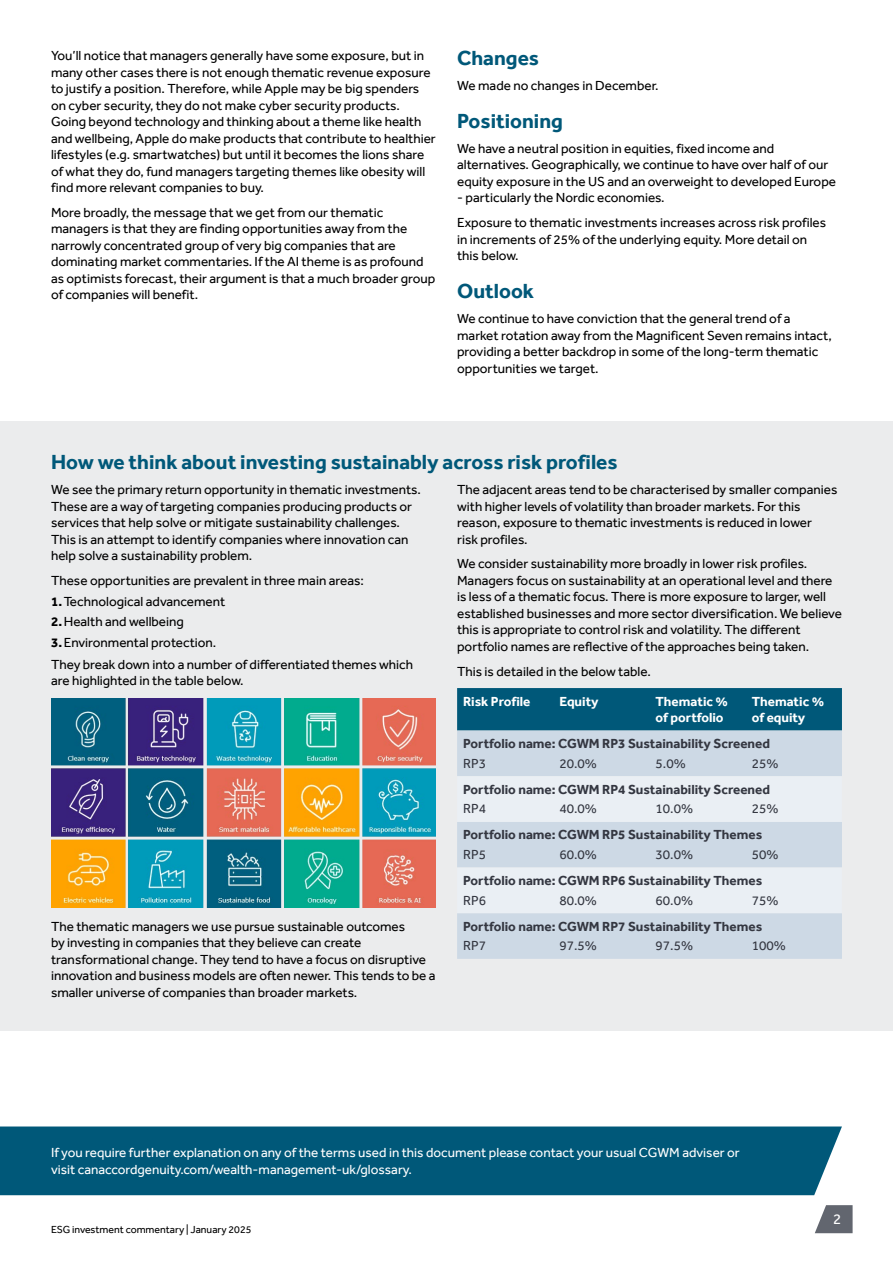
<style>
.page{position:relative;width:893px;height:1263px;background:#fff}
.page>*{position:absolute;margin:0;border:0;box-sizing:border-box;transform-origin:0 0}
.CG_II_Header{font:700 21px "Effra";color:#005879}
.CG_II_Body_Copy{font:700 21px "Effra";color:#005879}
.t1{font:15px "Effra";color:#fff}
.CG_II_Body_Copy-2{font:13.5px/16.5px "Effra";color:#000}
.CG_II_Subheader{font:700 13.5px "Effra";color:#343741}
.CG_II_Body_Copy-3{font:13.5px/16.5px "Effra";color:#fff}
.CG_II_Body_Copy-4{font:13.5px "Effra";color:#343741}
.CG_II_Subheader-2{font:700 13.5px/16.5px "Effra";color:#fff}
.t2{font:10.5px "Effra";color:#000}
.s1{font-weight:700}
</style>
<div class="page">
<svg style="left:815px;top:1205px;width:38px;height:28px"></svg>
<div style="left:0;top:1126px;width:842px;height:69px;background:#005879"></div>
<div style="left:0;top:421px;width:893px;height:609px;background:#ebeced"></div>
<img style="left:51px;top:699px;width:385px;height:208px">
<div style="left:457px;top:688px;width:385px;height:42px;background:#005879"></div>
<div style="left:457px;top:730px;width:385px;height:229px;background:#cdd9e5"></div>
<svg style="left:457px;top:776px;width:385px;height:137px"></svg>
<p class="CG_II_Body_Copy-2" style="left:51px;top:47px;width:386px">You’ll notice that managers generally have some exposure, but in many other cases there is not enough thematic revenue exposure to justify a position. Therefore, while Apple may be big spenders on cyber security, they do not make cyber security products.<br>Going beyond technology and thinking about a theme like health and wellbeing, Apple do make products that contribute to healthier lifestyles (e.g. smartwatches) but until it becomes the lions share of what they do, fund managers targeting themes like obesity will find more relevant companies to buy.</p>
<p class="CG_II_Body_Copy-2" style="left:51px;top:204px;width:386px">More broadly, the message that we get from our thematic managers is that they are finding opportunities away from the narrowly concentrated group of very big companies that are dominating market commentaries. If the AI theme is as profound as optimists forecast, their argument is that a much broader group of companies will benefit.</p>
<p class="CG_II_Body_Copy" style="left:457px;top:46px;width:83px">Changes</p>
<p class="CG_II_Body_Copy-2" style="left:457px;top:77px;width:203px">We made no changes in December.</p>
<p class="CG_II_Header" style="left:457px;top:108px;width:107px">Positioning</p>
<p class="CG_II_Body_Copy-2" style="left:457px;top:140px;width:380px">We have a neutral position in equities, fixed income and alternatives. Geographically, we continue to have over half of our equity exposure in the US and an overweight to developed Europe</p>
<p class="CG_II_Body_Copy-2" style="left:457px;top:189px;width:209px">- particularly the Nordic economies.</p>
<p class="CG_II_Body_Copy-2" style="left:457px;top:214px;width:371px">Exposure to thematic investments increases across risk profiles in increments of 25% of the underlying equity. More detail on this below.</p>
<p class="CG_II_Header" style="left:457px;top:279px;width:79px">Outlook</p>
<p class="CG_II_Body_Copy-2" style="left:457px;top:310px;width:376px">We continue to have conviction that the general trend of a market rotation away from the Magnificent Seven remains intact, providing a better backdrop in some of the long-term thematic opportunities we target.</p>
<p class="CG_II_Header" style="left:51px;top:449px;width:568px">How we think about investing sustainably across risk profiles</p>
<p class="CG_II_Body_Copy-2" style="left:51px;top:481px;width:371px">We see the primary return opportunity in thematic investments.<br>These are a way of targeting companies producing products or services that help solve or mitigate sustainability challenges.<br>This is an attempt to identify companies where innovation can help solve a sustainability problem.</p>
<p class="CG_II_Body_Copy-2" style="left:51px;top:572px;width:314px">These opportunities are prevalent in three main areas:</p>
<p class="CG_II_Body_Copy-2" style="left:51px;top:593px;width:176px"><span class="s1">1.</span>Technological advancement</p>
<p class="CG_II_Body_Copy-2" style="left:51px;top:613px;width:134px"><span class="s1">2.</span>Health and wellbeing</p>
<p class="CG_II_Body_Copy-2" style="left:51px;top:634px;width:167px"><span class="s1">3.</span>Environmental protection.</p>
<p class="CG_II_Body_Copy-2" style="left:51px;top:656px;width:364px">They break down into a number of differentiated themes which are highlighted in the table below.</p>
<p class="CG_II_Body_Copy-2" style="left:457px;top:481px;width:382px">The adjacent areas tend to be characterised by smaller companies with higher levels of volatility than broader markets. For this reason, exposure to thematic investments is reduced in lower<br>risk profiles.</p>
<p class="CG_II_Body_Copy-2" style="left:457px;top:555px;width:386px">We consider sustainability more broadly in lower risk profiles.<br>Managers focus on sustainability at an operational level and there is less of a thematic focus. There is more exposure to larger, well established businesses and more sector diversification. We believe this is appropriate to control risk and volatility. The different portfolio names are reflective of the approaches being taken.</p>
<p class="CG_II_Body_Copy-2" style="left:457px;top:663px;width:195px">This is detailed in the below table.</p>
<p class="CG_II_Subheader-2" style="left:463px;top:693px;width:69px">Risk Profile</p>
<p class="CG_II_Subheader-2" style="left:559px;top:693px;width:41px">Equity</p>
<p class="CG_II_Subheader-2" style="left:655px;top:693px;width:74px">Thematic % of portfolio</p>
<p class="CG_II_Subheader-2" style="left:752px;top:693px;width:74px">Thematic % of equity</p>
<p class="CG_II_Subheader" style="left:463px;top:735px;width:308px">Portfolio name: CGWM RP3 Sustainability Screened</p>
<p class="CG_II_Body_Copy-4" style="left:463px;top:755px;width:24px">RP3</p>
<p class="CG_II_Body_Copy-4" style="left:559px;top:755px;width:39px">20.0%</p>
<p class="CG_II_Body_Copy-4" style="left:655px;top:755px;width:32px">5.0%</p>
<p class="CG_II_Body_Copy-4" style="left:752px;top:755px;width:28px">25%</p>
<p class="CG_II_Subheader" style="left:463px;top:781px;width:308px">Portfolio name: CGWM RP4 Sustainability Screened</p>
<p class="CG_II_Body_Copy-4" style="left:463px;top:801px;width:24px">RP4</p>
<p class="CG_II_Body_Copy-4" style="left:559px;top:801px;width:39px">40.0%</p>
<p class="CG_II_Body_Copy-4" style="left:655px;top:801px;width:39px">10.0%</p>
<p class="CG_II_Body_Copy-4" style="left:752px;top:801px;width:28px">25%</p>
<p class="CG_II_Subheader" style="left:463px;top:827px;width:301px">Portfolio name: CGWM RP5 Sustainability Themes</p>
<p class="CG_II_Body_Copy-4" style="left:463px;top:846px;width:24px">RP5</p>
<p class="CG_II_Body_Copy-4" style="left:559px;top:846px;width:39px">60.0%</p>
<p class="CG_II_Body_Copy-4" style="left:655px;top:846px;width:39px">30.0%</p>
<p class="CG_II_Body_Copy-4" style="left:752px;top:846px;width:28px">50%</p>
<p class="CG_II_Subheader" style="left:463px;top:872px;width:301px">Portfolio name: CGWM RP6 Sustainability Themes</p>
<p class="CG_II_Body_Copy-4" style="left:463px;top:892px;width:24px">RP6</p>
<p class="CG_II_Body_Copy-4" style="left:559px;top:892px;width:39px">80.0%</p>
<p class="CG_II_Body_Copy-4" style="left:655px;top:892px;width:39px">60.0%</p>
<p class="CG_II_Body_Copy-4" style="left:752px;top:892px;width:28px">75%</p>
<p class="CG_II_Subheader" style="left:463px;top:918px;width:301px">Portfolio name: CGWM RP7 Sustainability Themes</p>
<p class="CG_II_Body_Copy-4" style="left:463px;top:938px;width:24px">RP7</p>
<p class="CG_II_Body_Copy-4" style="left:559px;top:938px;width:39px">97.5%</p>
<p class="CG_II_Body_Copy-4" style="left:655px;top:938px;width:39px">97.5%</p>
<p class="CG_II_Body_Copy-4" style="left:752px;top:938px;width:36px">100%</p>
<p class="CG_II_Body_Copy-2" style="left:51px;top:918px;width:386px">The thematic managers we use pursue sustainable outcomes<br>by investing in companies that they believe can create transformational change. They tend to have a focus on disruptive innovation and business models are often newer. This tends to be a smaller universe of companies than broader markets.</p>
<p class="CG_II_Body_Copy-3" style="left:51px;top:1144px;width:690px">If you require further explanation on any of the terms used in this document please contact your usual CGWM adviser or visit canaccordgenuity.com/wealth-management-uk/glossary.</p>
<p class="t2" style="left:51px;top:1223px;width:202px">ESG investment commentary | January 2025</p>
<p class="t1" style="left:833px;top:1210px;width:10px">2</p>
</div>
